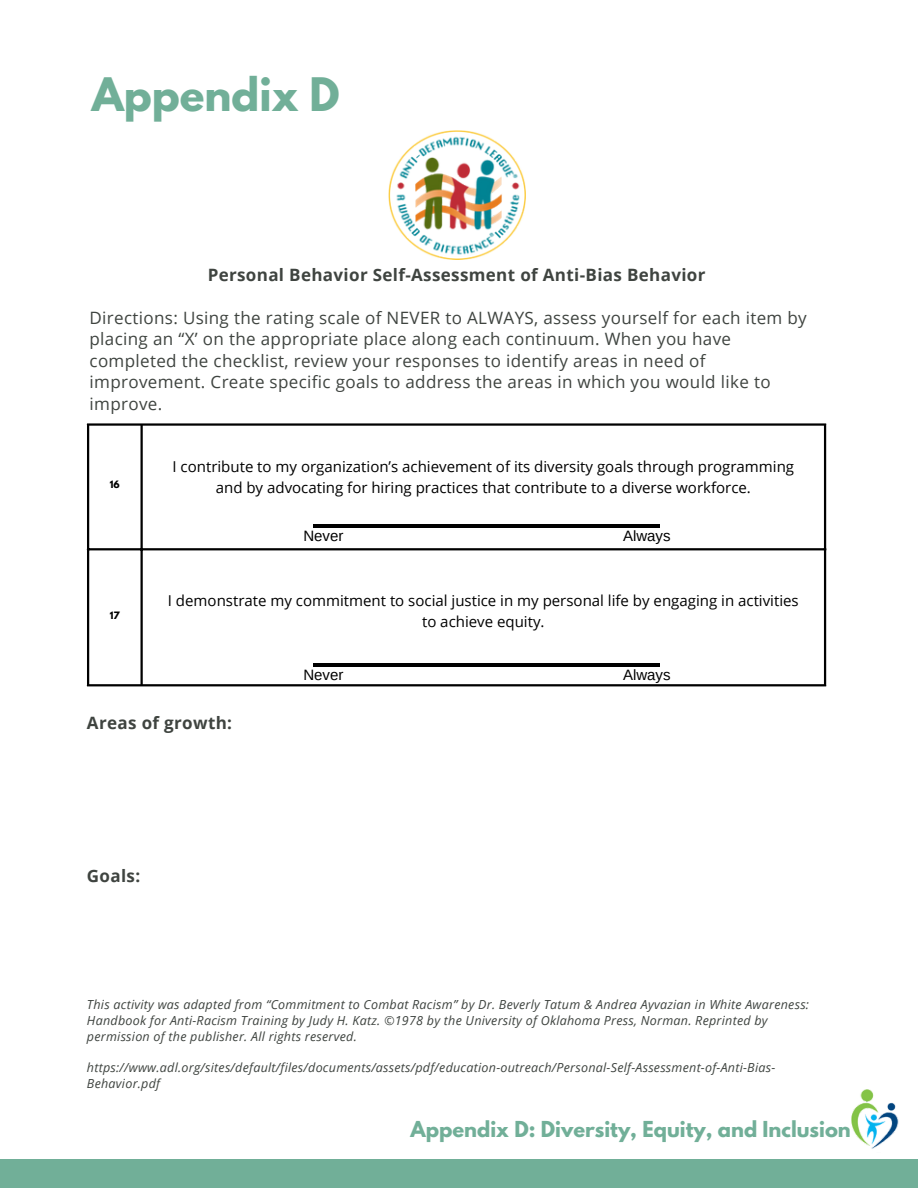
<style>
.page{position:relative;width:918px;height:1188px;background:#fff}
.page>*{position:absolute;margin:0;border:0;box-sizing:border-box;transform-origin:0 0}
.t1{font:700 40.95px "League Spartan";color:#71af98}
.t2{font:700 19.5px "League Spartan";color:#71af98}
.t3{font:16.95px/21.3px "Open Sans";letter-spacing:.02em;color:#3f4440}
.t4{font:700 16.95px "Open Sans";letter-spacing:.02em;color:#3f4440}
.t5{font:15px/20.2px "Open Sans";color:#000;text-align:center}
.t6{font:15px "Arimo";color:#000}
.t7{font:italic 12.45px/15.6px "Open Sans";letter-spacing:.02em;color:#3f4440}
.t8{font:700 9px "League Spartan";color:#000}
</style>
<div class="page">
<img style="left:851px;top:1089px;width:48px;height:60px">
<div style="left:0;top:1159px;width:917px;height:29px;background:#71af98"></div>
<img style="left:388px;top:131px;width:137px;height:129px">
<hr style="left:87px;top:426px;width:2px;height:258px;background:#000">
<hr style="left:141px;top:426px;width:2px;height:258px;background:#000">
<hr style="left:824px;top:426px;width:2px;height:258px;background:#000">
<hr style="left:87px;top:423px;width:739px;height:3px;background:#000">
<hr style="left:87px;top:548px;width:739px;height:2px;background:#000">
<hr style="left:87px;top:684px;width:739px;height:2px;background:#000">
<hr style="left:314px;top:525px;width:346px;height:3px;background:#000">
<hr style="left:314px;top:664px;width:346px;height:3px;background:#000">
<h1 class="t1" style="left:92px;top:74px;width:250px">Appendix D</h1>
<h3 class="t4" style="left:208px;top:263px;width:499px">Personal Behavior Self-Assessment of Anti-Bias Behavior</h3>
<p class="t3" style="left:90px;top:307px;width:719px">Directions: Using the rating scale of NEVER to ALWAYS, assess yourself for each item by placing an “X’ on the appropriate place along each continuum. When you have completed the checklist, review your responses to identify areas in need of improvement. Create specific goals to address the areas in which you would like to improve.</p>
<p class="t8" style="left:110px;top:480px;width:11px">16</p>
<p class="t8" style="left:110px;top:611px;width:11px">17</p>
<p class="t5" style="left:173px;top:456px;width:623px">I contribute to my organization’s achievement of its diversity goals through programming and by advocating for hiring practices that contribute to a diverse workforce.</p>
<p class="t6" style="left:303px;top:528px;width:41px">Never</p>
<p class="t6" style="left:623px;top:528px;width:49px">Always</p>
<p class="t5" style="left:168px;top:591px;width:632px">I demonstrate my commitment to social justice in my personal life by engaging in activities to achieve equity.</p>
<p class="t6" style="left:303px;top:667px;width:41px">Never</p>
<p class="t6" style="left:623px;top:667px;width:49px">Always</p>
<h3 class="t4" style="left:87px;top:711px;width:147px">Areas of growth:</h3>
<h3 class="t4" style="left:87px;top:864px;width:55px">Goals:</h3>
<p class="t7" style="left:87px;top:997px;width:724px">This activity was adapted from “Commitment to Combat Racism” by Dr. Beverly Tatum &amp; Andrea Ayvazian in White Awareness:<br>Handbook for Anti-Racism Training by Judy H. Katz. ©1978 by the University of Oklahoma Press, Norman. Reprinted by permission of the publisher. All rights reserved.</p>
<p class="t7" style="left:87px;top:1059px;width:690px">https://www.adl.org/sites/default/files/documents/assets/pdf/education-outreach/Personal-Self-Assessment-of-Anti-Bias-<br>Behavior.pdf</p>
<h2 class="t2" style="left:411px;top:1119px;width:442px">Appendix D: Diversity, Equity, and Inclusion</h2>
</div>
